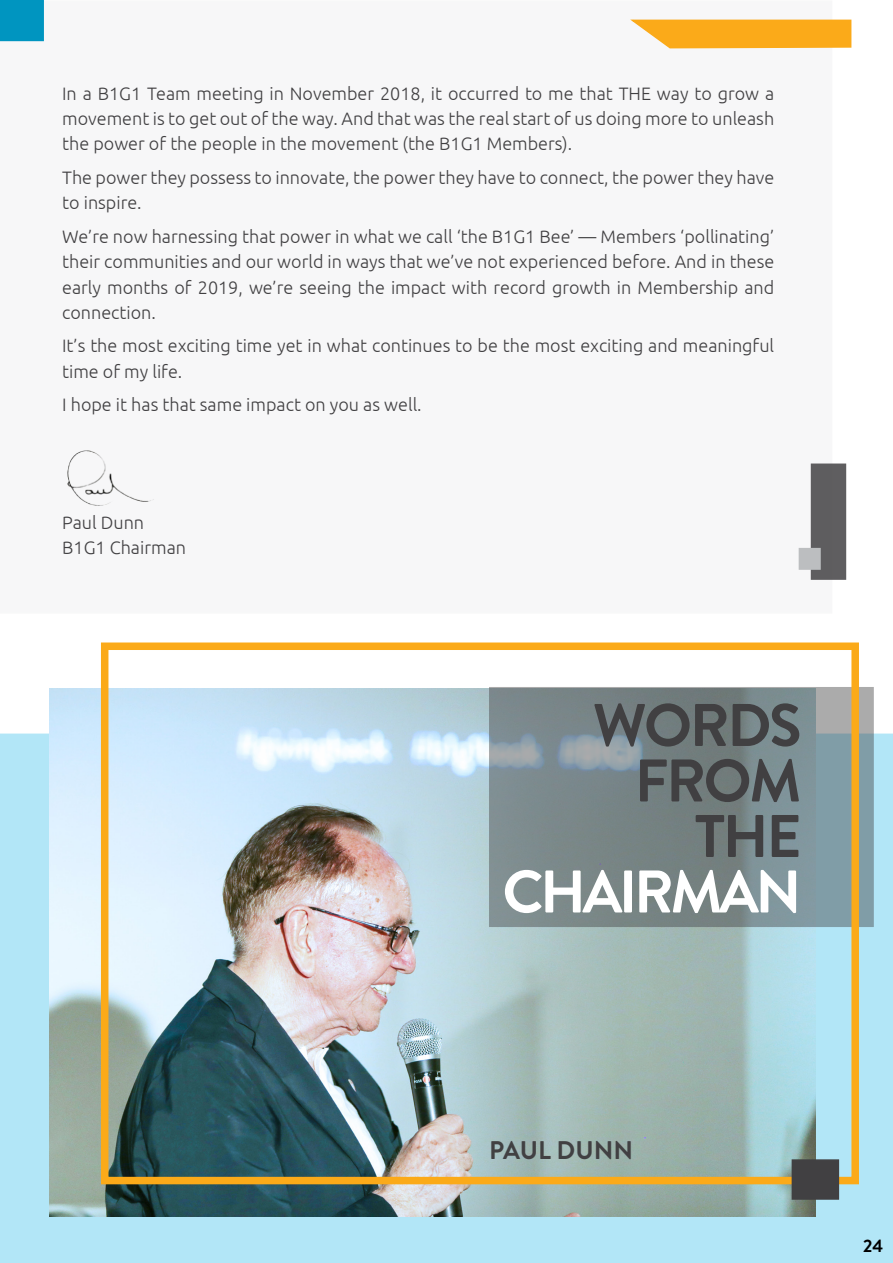
<style>
.page{position:relative;width:893px;height:1263px;background:#fff}
.page>*{position:absolute;margin:0;border:0;box-sizing:border-box;transform-origin:0 0}
.t1{font:700 60px/55.5px "Brandon Grotesque";letter-spacing:-.04em;color:#414042;text-align:right}
.t2{font:700 60px "Brandon Grotesque";letter-spacing:-.06em;color:#fff}
.t3{font:700 25.5px "Brandon Grotesque";color:#414042}
.t4{font:300 18px/25.2px "Ubuntu";color:#414042}
.t5{font:700 18px "Brandon Grotesque";color:#000}
</style>
<div class="page">
<div style="left:0;top:733px;width:893px;height:530px;background:#b2e6f7"></div>
<img style="left:50px;top:688px;width:765px;height:529px">
<svg style="left:489px;top:687px;width:385px;height:240px;background:#7c8b8f"></svg>
<div style="left:0;top:0;width:832px;height:614px;background:#f7f7f8"></div>
<div style="left:811px;top:463px;width:35px;height:117px;background:#5e5d5f"></div>
<svg style="left:630px;top:19px;width:222px;height:31px;background:#fab63d"></svg>
<div style="left:799px;top:548px;width:22px;height:22px;background:#bcbec0;border:2px solid #bcbec0"></div>
<div style="left:101px;top:642px;width:758px;height:542px;border:8px solid #fbaa19"></div>
<div style="left:792px;top:1159px;width:47px;height:41px;background:#414042;border:2px solid #414042"></div>
<div style="left:1px;top:1px;width:42px;height:39px;background:#0095c0"></div>
<div style="left:0;top:0;width:44px;height:41px;border:2px solid #0095c0"></div>
<img style="left:67px;top:450px;width:87px;height:56px">
<p class="t4" style="left:62px;top:81px;width:714px;text-align:justify">In a B1G1 Team meeting in November 2018, it occurred to me that THE way to grow a movement is to get out of the way. And that was the real start of us doing more to unleash the power of the people in the movement (the B1G1 Members).</p>
<p class="t4" style="left:62px;top:165px;width:714px">The power they possess to innovate, the power they have to connect, the power they have to inspire.</p>
<p class="t4" style="left:62px;top:224px;width:714px;text-align:justify">We’re now harnessing that power in what we call ‘the B1G1 Bee’ — Members ‘pollinating’ their communities and our world in ways that we’ve not experienced before. And in these early months of 2019, we’re seeing the impact with record growth in Membership and connection.</p>
<p class="t4" style="left:62px;top:333px;width:713px">It’s the most exciting time yet in what continues to be the most exciting and meaningful time of my life.</p>
<p class="t4" style="left:62px;top:392px;width:361px">I hope it has that same impact on you as well.</p>
<p class="t4" style="left:62px;top:509px;width:125px">Paul Dunn<br>B1G1 Chairman</p>
<h1 class="t1" style="left:593px;top:698px;width:210px">WORDS<br>FROM<br>THE</h1>
<h1 class="t2" style="left:502px;top:850px;width:301px">CHAIRMAN</h1>
<h2 class="t3" style="left:489px;top:1132px;width:146px">PAUL DUNN</h2>
<p class="t5" style="left:863px;top:1233px;width:22px">24</p>
</div>
